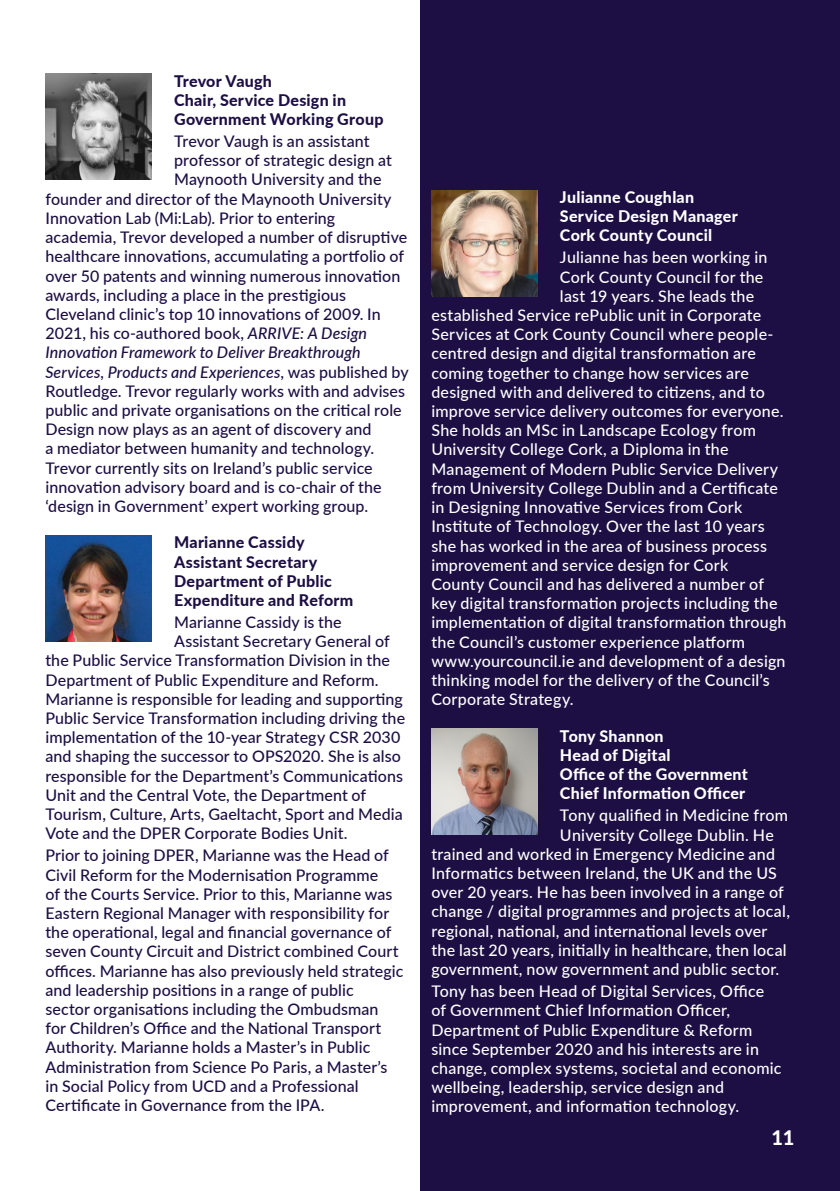
<style>
.page{position:relative;width:840px;height:1191px;background:#fff}
.page>*{position:absolute;margin:0;border:0;box-sizing:border-box;transform-origin:0 0}
.t1{font:800 20px "Lato";color:#fff}
.Body_copy{font:500 16px/19.2px "Lato";letter-spacing:.005em;color:#1d0f44}
.Body_copy-2{font:500 16px/19.2px "Lato";letter-spacing:.015em;color:#fff}
.Body_copy-3{font:800 16px/19.2px "Lato";letter-spacing:.015em;color:#1d0f44}
.Body_copy-4{font:800 16px/19.2px "Lato";letter-spacing:.015em;color:#fff}
.Body_copy-5{font:italic 500 16px "Lato";letter-spacing:.005em;color:#1d0f44}
.s1{font-style:italic}
.s2{font-style:normal}
</style>
<div class="page">
<div style="left:420px;top:0;width:419px;height:1191px;background:#1d0f44"></div>
<img style="left:431px;top:190px;width:106px;height:106px">
<img style="left:431px;top:729px;width:106px;height:105px">
<img style="left:45px;top:535px;width:106px;height:106px">
<img style="left:45px;top:74px;width:106px;height:105px">
<p class="Body_copy-3" style="left:174px;top:70px;width:211px">Trevor Vaugh<br>Chair, Service Design in<br>Government Working Group</p>
<p class="Body_copy" style="left:174px;top:131px;width:197px">Trevor Vaugh is an assistant</p>
<p class="Body_copy" style="left:174px;top:150px;width:219px">professor of strategic design at</p>
<p class="Body_copy" style="left:174px;top:169px;width:209px">Maynooth University and the</p>
<p class="Body_copy" style="left:45px;top:189px;width:347px">founder and director of the Maynooth University</p>
<p class="Body_copy" style="left:45px;top:208px;width:291px">Innovation Lab (Mi:Lab). Prior to entering</p>
<p class="Body_copy" style="left:45px;top:227px;width:363px">academia, Trevor developed a number of disruptive</p>
<p class="Body_copy" style="left:45px;top:246px;width:360px">healthcare innovations, accumulating a portfolio of</p>
<p class="Body_copy" style="left:45px;top:265px;width:356px">over 50 patents and winning numerous innovation</p>
<p class="Body_copy" style="left:45px;top:285px;width:302px">awards, including a place in the prestigious</p>
<p class="Body_copy" style="left:45px;top:304px;width:337px">Cleveland clinic’s top 10 innovations of 2009. In</p>
<p class="Body_copy" style="left:45px;top:323px;width:323px">2021, his co-authored book, <span class="s1">ARRIVE: A Design</span></p>
<p class="Body_copy-5" style="left:45px;top:341px;width:317px">Innovation Framework to Deliver Breakthrough</p>
<p class="Body_copy-5" style="left:45px;top:360px;width:364px">Services, Products and Experiences<span class="s2">, was published by</span></p>
<p class="Body_copy" style="left:45px;top:381px;width:361px">Routledge. Trevor regularly works with and advises</p>
<p class="Body_copy" style="left:45px;top:400px;width:357px">public and private organisations on the critical role</p>
<p class="Body_copy" style="left:45px;top:419px;width:327px">Design now plays as an agent of discovery and</p>
<p class="Body_copy" style="left:45px;top:438px;width:330px">a mediator between humanity and technology.</p>
<p class="Body_copy" style="left:45px;top:457px;width:328px">Trevor currently sits on Ireland’s public service</p>
<p class="Body_copy" style="left:45px;top:477px;width:337px">innovation advisory board and is co-chair of the</p>
<p class="Body_copy" style="left:45px;top:496px;width:324px">‘design in Government’ expert working group.</p>
<p class="Body_copy-3" style="left:174px;top:532px;width:181px">Marianne Cassidy<br>Assistant Secretary<br>Department of Public<br>Expenditure and Reform</p>
<p class="Body_copy" style="left:174px;top:612px;width:169px">Marianne Cassidy is the</p>
<p class="Body_copy" style="left:174px;top:631px;width:217px">Assistant Secretary General of</p>
<p class="Body_copy" style="left:45px;top:650px;width:346px">the Public Service Transformation Division in the</p>
<p class="Body_copy" style="left:45px;top:669px;width:334px">Department of Public Expenditure and Reform.</p>
<p class="Body_copy" style="left:45px;top:688px;width:359px">Marianne is responsible for leading and supporting</p>
<p class="Body_copy" style="left:45px;top:708px;width:361px">Public Service Transformation including driving the</p>
<p class="Body_copy" style="left:45px;top:727px;width:356px">implementation of the 10-year Strategy CSR 2030</p>
<p class="Body_copy" style="left:45px;top:746px;width:357px">and shaping the successor to OPS2020. She is also</p>
<p class="Body_copy" style="left:45px;top:765px;width:359px">responsible for the Department’s Communications</p>
<p class="Body_copy" style="left:45px;top:784px;width:322px">Unit and the Central Vote, the Department of</p>
<p class="Body_copy" style="left:45px;top:804px;width:358px">Tourism, Culture, Arts, Gaeltacht, Sport and Media</p>
<p class="Body_copy" style="left:45px;top:823px;width:303px">Vote and the DPER Corporate Bodies Unit.</p>
<p class="Body_copy" style="left:45px;top:845px;width:359px">Prior to joining DPER, Marianne was the Head of Civil Reform for the Modernisation Programme<br>of the Courts Service. Prior to this, Marianne was Eastern Regional Manager with responsibility for the operational, legal and financial governance of seven County Circuit and District combined Court offices. Marianne has also previously held strategic and leadership positions in a range of public<br>sector organisations including the Ombudsman<br>for Children’s Office and the National Transport Authority. Marianne holds a Master’s in Public Administration from Science Po Paris, a Master’s in Social Policy from UCD and a Professional Certificate in Governance from the IPA.</p>
<p class="Body_copy-4" style="left:559px;top:187px;width:179px">Julianne Coughlan<br>Service Design Manager<br>Cork County Council</p>
<p class="Body_copy-2" style="left:559px;top:247px;width:209px">Julianne has been working in</p>
<p class="Body_copy-2" style="left:559px;top:266px;width:205px">Cork County Council for the</p>
<p class="Body_copy-2" style="left:559px;top:286px;width:195px">last 19 years. She leads the</p>
<p class="Body_copy-2" style="left:431px;top:305px;width:331px">established Service rePublic unit in Corporate</p>
<p class="Body_copy-2" style="left:431px;top:324px;width:343px">Services at Cork County Council where people-</p>
<p class="Body_copy-2" style="left:431px;top:343px;width:326px">centred design and digital transformation are</p>
<p class="Body_copy-2" style="left:431px;top:362px;width:319px">coming together to change how services are</p>
<p class="Body_copy-2" style="left:431px;top:382px;width:335px">designed with and delivered to citizens, and to</p>
<p class="Body_copy-2" style="left:431px;top:401px;width:353px">improve service delivery outcomes for everyone.</p>
<p class="Body_copy-2" style="left:431px;top:420px;width:326px">She holds an MSc in Landscape Ecology from</p>
<p class="Body_copy-2" style="left:431px;top:439px;width:298px">University College Cork, a Diploma in the</p>
<p class="Body_copy-2" style="left:431px;top:458px;width:348px">Management of Modern Public Service Delivery</p>
<p class="Body_copy-2" style="left:431px;top:478px;width:348px">from University College Dublin and a Certificate</p>
<p class="Body_copy-2" style="left:431px;top:497px;width:312px">in Designing Innovative Services from Cork</p>
<p class="Body_copy-2" style="left:431px;top:516px;width:334px">Institute of Technology. Over the last 10 years</p>
<p class="Body_copy-2" style="left:431px;top:535px;width:337px">she has worked in the area of business process</p>
<p class="Body_copy-2" style="left:431px;top:554px;width:298px">improvement and service design for Cork</p>
<p class="Body_copy-2" style="left:431px;top:574px;width:334px">County Council and has delivered a number of</p>
<p class="Body_copy-2" style="left:431px;top:593px;width:347px">key digital transformation projects including the</p>
<p class="Body_copy-2" style="left:431px;top:612px;width:356px">implementation of digital transformation through</p>
<p class="Body_copy-2" style="left:431px;top:631px;width:315px">the Council’s customer experience platform</p>
<p class="Body_copy-2" style="left:431px;top:650px;width:355px">www.yourcouncil.ie and development of a design</p>
<p class="Body_copy-2" style="left:431px;top:670px;width:340px">thinking model for the delivery of the Council’s</p>
<p class="Body_copy-2" style="left:431px;top:689px;width:144px">Corporate Strategy.</p>
<p class="Body_copy-4" style="left:559px;top:725px;width:189px">Tony Shannon<br>Head of Digital<br>Office of the Government<br>Chief Information Officer</p>
<p class="Body_copy-2" style="left:559px;top:805px;width:229px">Tony qualified in Medicine from</p>
<p class="Body_copy-2" style="left:559px;top:824px;width:215px">University College Dublin. He</p>
<p class="Body_copy-2" style="left:431px;top:843px;width:345px">trained and worked in Emergency Medicine and</p>
<p class="Body_copy-2" style="left:431px;top:863px;width:347px">Informatics between Ireland, the UK and the US</p>
<p class="Body_copy-2" style="left:431px;top:882px;width:354px">over 20 years. He has been involved in a range of</p>
<p class="Body_copy-2" style="left:431px;top:901px;width:360px">change / digital programmes and projects at local,</p>
<p class="Body_copy-2" style="left:431px;top:920px;width:337px">regional, national, and international levels over</p>
<p class="Body_copy-2" style="left:431px;top:939px;width:357px">the last 20 years, initially in healthcare, then local</p>
<p class="Body_copy-2" style="left:431px;top:959px;width:349px">government, now government and public sector.</p>
<p class="Body_copy-2" style="left:431px;top:981px;width:351px">Tony has been Head of Digital Services, Office of Government Chief Information Officer, Department of Public Expenditure &amp; Reform since September 2020 and his interests are in change, complex systems, societal and economic wellbeing, leadership, service design and improvement, and information technology.</p>
<p class="t1" style="left:771px;top:1122px;width:25px">11</p>
</div>
